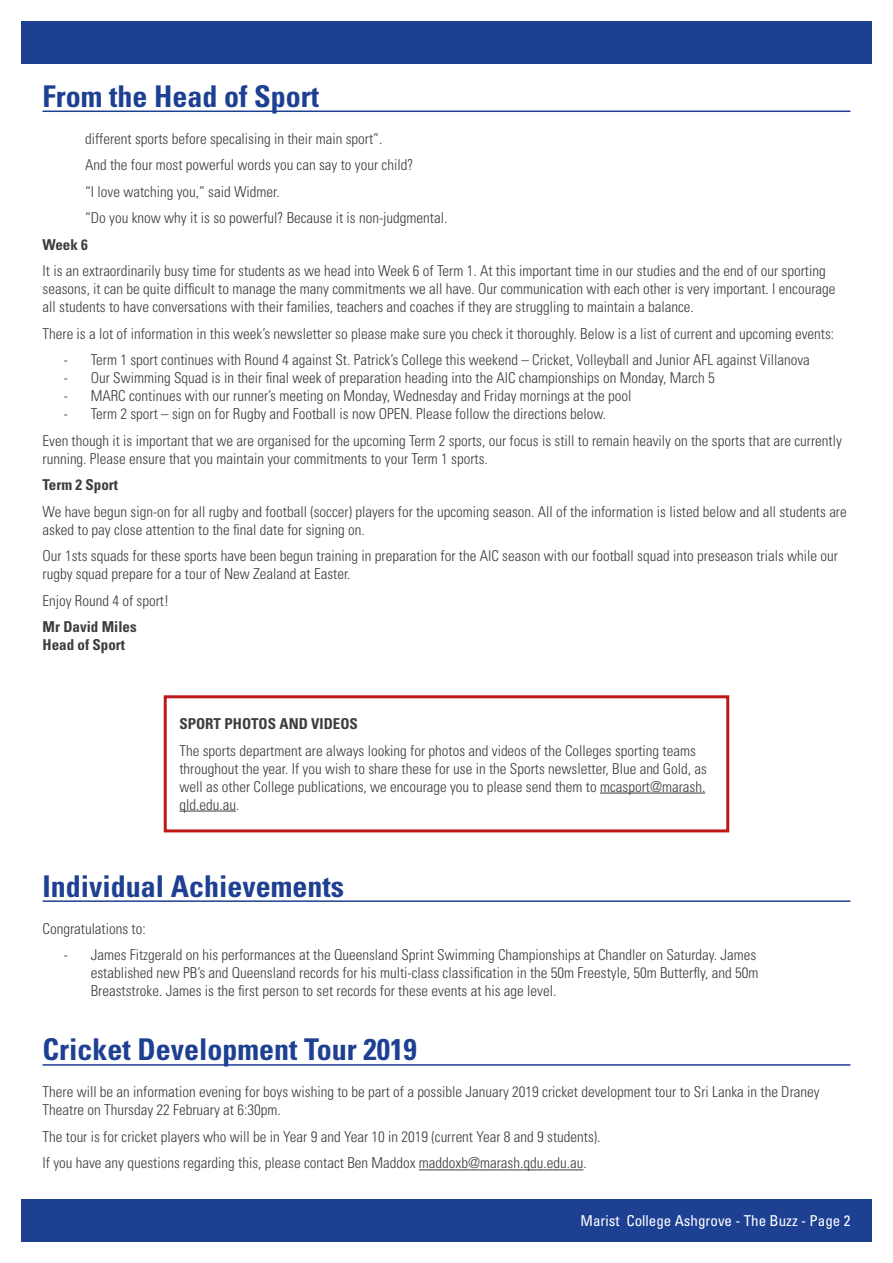
<style>
.page{position:relative;width:893px;height:1263px;background:#fff}
.page>*{position:absolute;margin:0;border:0;box-sizing:border-box;transform-origin:0 0}
.t1{font:700 condensed 30px "Univers LT Std";color:#1e4093}
.t2{font:300 condensed 15px/18px "Univers LT Std";color:#3c3c3b}
.t3{font:700 condensed 15px/18px "Univers LT Std";color:#3c3c3b}
.t4{font:condensed 15px "Univers LT Std";color:#fff}
</style>
<div class="page">
<div style="left:21px;top:1199px;width:851px;height:43px;background:#1e4093"></div>
<div style="left:21px;top:21px;width:851px;height:43px;background:#1e4093"></div>
<hr style="left:43px;top:111px;width:807px;height:1px;background:#1e4093">
<hr style="left:600px;top:793px;width:105px;height:1px;background:#3c3c3b">
<hr style="left:179px;top:811px;width:57px;height:1px;background:#3c3c3b">
<div style="left:164px;top:695px;width:565px;height:137px;border:3px solid #c11718"></div>
<hr style="left:43px;top:900px;width:807px;height:2px;background:#1e4093">
<hr style="left:43px;top:1064px;width:807px;height:2px;background:#1e4093">
<hr style="left:419px;top:1169px;width:164px;height:1px;background:#3c3c3b">
<h1 class="t1" style="left:43px;top:78px;width:278px">From the Head of Sport</h1>
<p class="t2" style="left:85px;top:125px;width:364px;line-height:26.5px">different sports before specalising in their main sport”.<br>And the four most powerful words you can say to your child?<br>“I love watching you,” said Widmer.<br>“Do you know why it is so powerful? Because it is non-judgmental.</p>
<p class="t3" style="left:43px;top:235px;width:47px">Week 6</p>
<p class="t2" style="left:43px;top:262px;width:794px">It is an extraordinarily busy time for students as we head into Week 6 of Term 1. At this important time in our studies and the end of our sporting seasons, it can be quite difficult to manage the many commitments we all have. Our communication with each other is very important. I encourage all students to have conversations with their families, teachers and coaches if they are struggling to maintain a balance.</p>
<p class="t2" style="left:43px;top:324px;width:793px">There is a lot of information in this week’s newsletter so please make sure you check it thoroughly. Below is a list of current and upcoming events:</p>
<p class="t2" style="left:64px;top:351px;width:748px">- Term 1 sport continues with Round 4 against St. Patrick’s College this weekend – Cricket, Volleyball and Junior AFL against Villanova</p>
<p class="t2" style="left:64px;top:369px;width:652px">- Our Swimming Squad is in their final week of preparation heading into the AIC championships on Monday, March 5</p>
<p class="t2" style="left:64px;top:387px;width:569px">- MARC continues with our runner’s meeting on Monday, Wednesday and Friday mornings at the pool</p>
<p class="t2" style="left:43px;top:401px;width:801px;line-height:26.5px;text-indent:21px">- Term 2 sport – sign on for Rugby and Football is now OPEN. Please follow the directions below.<br>Even though it is important that we are organised for the upcoming Term 2 sports, our focus is still to remain heavily on the sports that are currently</p>
<p class="t2" style="left:43px;top:450px;width:447px">running. Please ensure that you maintain your commitments to your Term 1 sports.</p>
<p class="t3" style="left:43px;top:476px;width:77px">Term 2 Sport</p>
<p class="t2" style="left:43px;top:503px;width:806px">We have begun sign-on for all rugby and football (soccer) players for the upcoming season. All of the information is listed below and all students are asked to pay close attention to the final date for signing on.</p>
<p class="t2" style="left:43px;top:547px;width:797px">Our 1sts squads for these sports have been begun training in preparation for the AIC season with our football squad into preseason trials while our rugby squad prepare for a tour of New Zealand at Easter.</p>
<p class="t2" style="left:43px;top:592px;width:128px">Enjoy Round 4 of sport!</p>
<p class="t3" style="left:43px;top:618px;width:96px">Mr David Miles<br>Head of Sport</p>
<p class="t3" style="left:179px;top:715px;width:180px">SPORT PHOTOS AND VIDEOS</p>
<p class="t2" style="left:179px;top:741px;width:529px">The sports department are always looking for photos and videos of the Colleges sporting teams throughout the year. If you wish to share these for use in the Sports newsletter, Blue and Gold, as well as other College publications, we encourage you to please send them to mcasport@marash. qld.edu.au.</p>
<h1 class="t1" style="left:43px;top:867px;width:303px">Individual Achievements</h1>
<p class="t2" style="left:43px;top:919px;width:105px">Congratulations to:</p>
<p class="t2" style="left:91px;top:946px;width:669px;text-indent:-27px">- James Fitzgerald on his performances at the Queensland Sprint Swimming Championships at Chandler on Saturday. James established new PB’s and Queensland records for his multi-class classification in the 50m Freestyle, 50m Butterfly, and 50m<br>Breaststroke. James is the first person to set records for these events at his age level.</p>
<h1 class="t1" style="left:43px;top:1031px;width:376px">Cricket Development Tour 2019</h1>
<p class="t2" style="left:43px;top:1083px;width:779px">There will be an information evening for boys wishing to be part of a possible January 2019 cricket development tour to Sri Lanka in the Draney<br>Theatre on Thursday 22 February at 6:30pm.</p>
<p class="t2" style="left:43px;top:1123px;width:560px;line-height:26.5px">The tour is for cricket players who will be in Year 9 and Year 10 in 2019 (current Year 8 and 9 students).<br>If you have any questions regarding this, please contact Ben Maddox maddoxb@marash.qdu.edu.au.</p>
<p class="t4" style="left:580px;top:1211px;width:271px">Marist College Ashgrove - The Buzz - Page 2</p>
</div>
